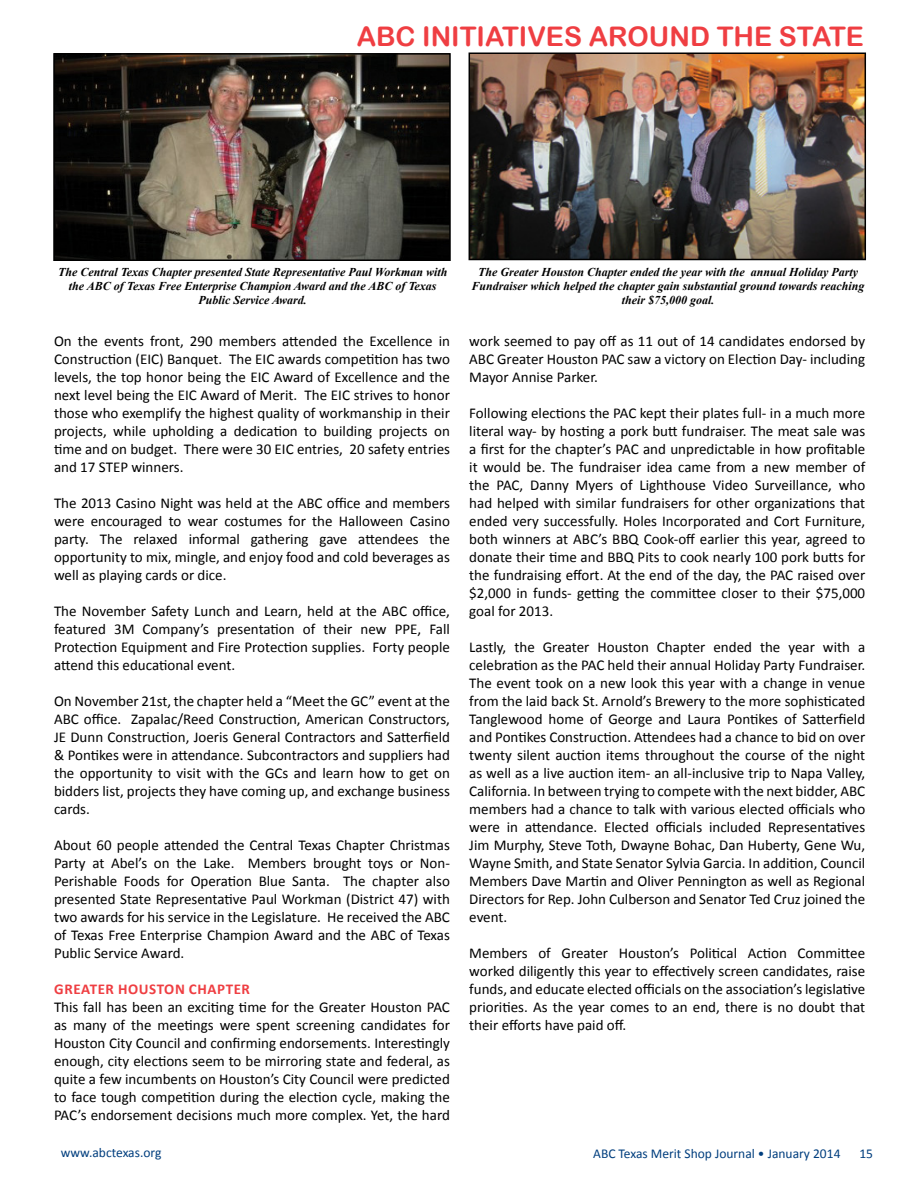
<style>
.page{position:relative;width:918px;height:1188px;background:#fff}
.page>*{position:absolute;margin:0;border:0;box-sizing:border-box;transform-origin:0 0}
.t1{font:27px "Arial Rounded MT Bold";color:#ef3e42}
.t2{font:15px/18px "Calibri";color:#000;text-align:justify}
.t3{font:700 15px "Calibri";letter-spacing:.04em;color:#ef3e42}
.t4{font:13.5px "Calibri";color:#003e7e}
.t5{font:italic 700 12px/14.4px "Times New Roman";color:#000;text-align:center}
</style>
<div class="page">
<img style="left:56px;top:56px;width:392px;height:202px">
<div style="left:53px;top:53px;width:398px;height:208px;border:2px solid #000"></div>
<img style="left:472px;top:55px;width:391px;height:202px">
<div style="left:469px;top:52px;width:397px;height:208px;border:2px solid #000"></div>
<h1 class="t1" style="left:357px;top:20px;width:509px">ABC INITIATIVES AROUND THE STATE</h1>
<p class="t5" style="left:58px;top:264px;width:391px">The Central Texas Chapter presented State Representative Paul Workman with the ABC of Texas Free Enterprise Champion Award and the ABC of Texas<br>Public Service Award.</p>
<p class="t5" style="left:471px;top:264px;width:395px">The Greater Houston Chapter ended the year with the annual Holiday Party<br>Fundraiser which helped the chapter gain substantial ground towards reaching their $75,000 goal.</p>
<p class="t2" style="left:54px;top:332px;width:398px">On the events front, 290 members attended the Excellence in Construction (EIC) Banquet. The EIC awards competition has two levels, the top honor being the EIC Award of Excellence and the next level being the EIC Award of Merit. The EIC strives to honor those who exemplify the highest quality of workmanship in their projects, while upholding a dedication to building projects on time and on budget. There were 30 EIC entries, 20 safety entries and 17 STEP winners.</p>
<p class="t2" style="left:54px;top:494px;width:397px">The 2013 Casino Night was held at the ABC office and members were encouraged to wear costumes for the Halloween Casino party. The relaxed informal gathering gave attendees the opportunity to mix, mingle, and enjoy food and cold beverages as well as playing cards or dice.</p>
<p class="t2" style="left:54px;top:602px;width:397px">The November Safety Lunch and Learn, held at the ABC office, featured 3M Company’s presentation of their new PPE, Fall Protection Equipment and Fire Protection supplies. Forty people attend this educational event.</p>
<p class="t2" style="left:54px;top:692px;width:398px">On November 21st, the chapter held a “Meet the GC” event at the ABC office. Zapalac/Reed Construction, American Constructors, JE Dunn Construction, Joeris General Contractors and Satterfield &amp; Pontikes were in attendance. Subcontractors and suppliers had the opportunity to visit with the GCs and learn how to get on bidders list, projects they have coming up, and exchange business cards.</p>
<p class="t2" style="left:54px;top:836px;width:397px">About 60 people attended the Central Texas Chapter Christmas Party at Abel’s on the Lake. Members brought toys or Non-Perishable Foods for Operation Blue Santa. The chapter also presented State Representative Paul Workman (District 47) with two awards for his service in the Legislature. He received the ABC of Texas Free Enterprise Champion Award and the ABC of Texas Public Service Award.</p>
<p class="t3" style="left:54px;top:979px;width:153px">GREATER HOUSTON CHAPT</p>
<p class="t3" style="left:234px;top:979px;width:18px">ER</p>
<p class="t2" style="left:54px;top:998px;width:398px">This fall has been an exciting time for the Greater Houston PAC as many of the meetings were spent screening candidates for Houston City Council and confirming endorsements. Interestingly enough, city elections seem to be mirroring state and federal, as quite a few incumbents on Houston’s City Council were predicted to face tough competition during the election cycle, making the PAC’s endorsement decisions much more complex. Yet, the hard</p>
<p class="t2" style="left:469px;top:332px;width:397px">work seemed to pay off as 11 out of 14 candidates endorsed by ABC Greater Houston PAC saw a victory on Election Day- including Mayor Annise Parker.</p>
<p class="t2" style="left:469px;top:404px;width:398px">Following elections the PAC kept their plates full- in a much more literal way- by hosting a pork butt fundraiser. The meat sale was a first for the chapter’s PAC and unpredictable in how profitable it would be. The fundraiser idea came from a new member of the PAC, Danny Myers of Lighthouse Video Surveillance, who had helped with similar fundraisers for other organizations that ended very successfully. Holes Incorporated and Cort Furniture, both winners at ABC’s BBQ Cook-off earlier this year, agreed to donate their time and BBQ Pits to cook nearly 100 pork butts for the fundraising effort. At the end of the day, the PAC raised over $2,000 in funds- getting the committee closer to their $75,000 goal for 2013.</p>
<p class="t2" style="left:469px;top:638px;width:398px">Lastly, the Greater Houston Chapter ended the year with a celebration as the PAC held their annual Holiday Party Fundraiser.<br>The event took on a new look this year with a change in venue from the laid back St. Arnold’s Brewery to the more sophisticated Tanglewood home of George and Laura Pontikes of Satterfield and Pontikes Construction. Attendees had a chance to bid on over twenty silent auction items throughout the course of the night as well as a live auction item- an all-inclusive trip to Napa Valley, California. In between trying to compete with the next bidder, ABC members had a chance to talk with various elected officials who were in attendance. Elected officials included Representatives Jim Murphy, Steve Toth, Dwayne Bohac, Dan Huberty, Gene Wu, Wayne Smith, and State Senator Sylvia Garcia. In addition, Council Members Dave Martin and Oliver Pennington as well as Regional Directors for Rep. John Culberson and Senator Ted Cruz joined the event.</p>
<p class="t2" style="left:469px;top:944px;width:398px">Members of Greater Houston’s Political Action Committee worked diligently this year to effectively screen candidates, raise funds, and educate elected officials on the association’s legislative priorities. As the year comes to an end, there is no doubt that their efforts have paid off.</p>
<p class="t4" style="left:61px;top:1144px;width:102px">www.abctexas.org</p>
<p class="t4" style="left:593px;top:1145px;width:249px">ABC Texas Merit Shop Journal • January 2014</p>
<p class="t4" style="left:859px;top:1145px;width:15px">15</p>
</div>
